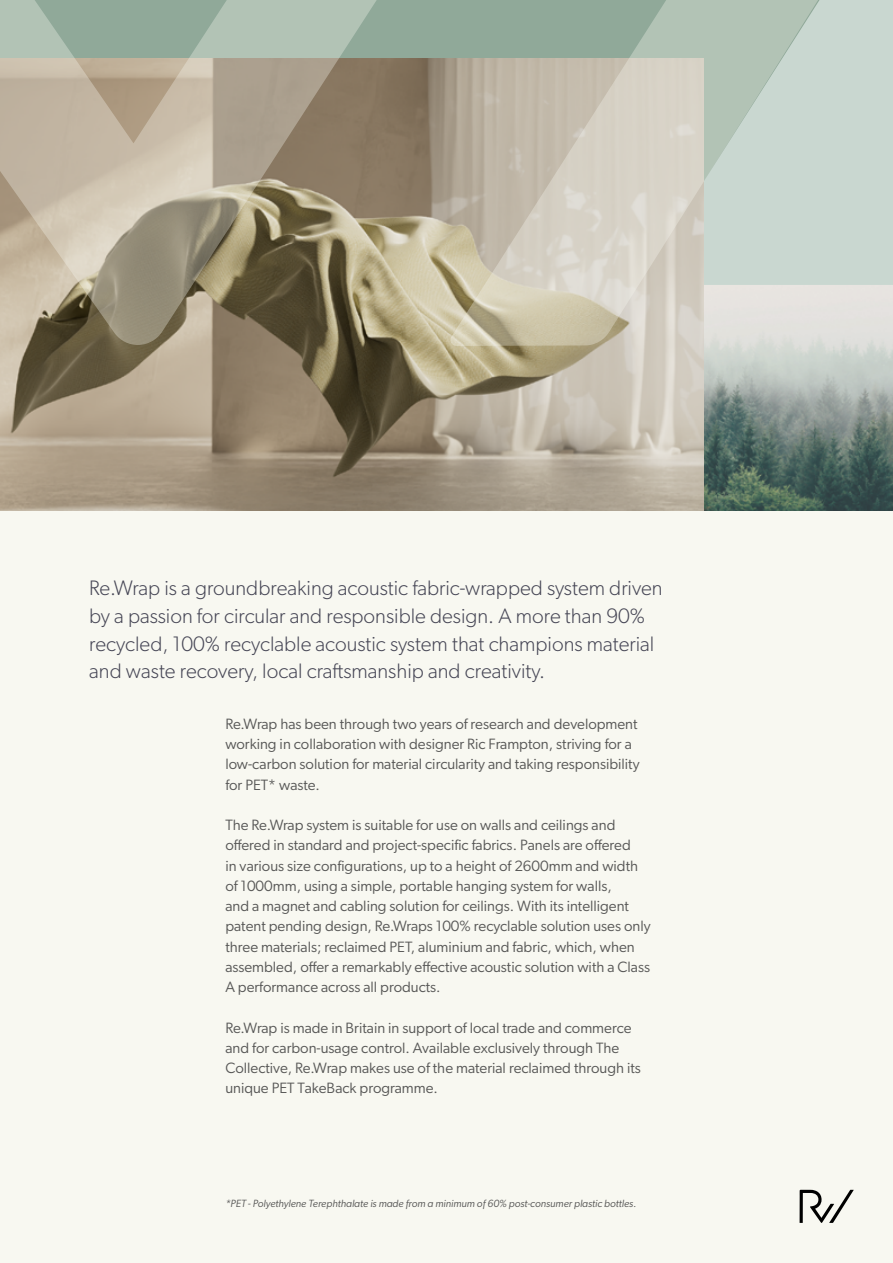
<style>
.page{position:relative;width:893px;height:1263px;background:#fff}
.page>*{position:absolute;margin:0;border:0;box-sizing:border-box;transform-origin:0 0}
.t1{font:300 21px/27.8px "Gibson";color:#464655}
.t2{font:15px/20.2px "Gibson";color:#575756}
.t3{font:italic 10.5px "Gibson";color:#575756}
</style>
<div class="page">
<div style="left:0;top:268px;width:893px;height:995px;background:#f8f8f1"></div>
<img style="left:704px;top:346px;width:189px;height:164px">
<svg style="left:800px;top:1190px;width:54px;height:33px"></svg>
<img style="left:0;top:346px;width:704px;height:165px">
<svg style="left:0;top:0;width:450px;height:346px"></svg>
<svg style="left:450px;top:0;width:443px;height:346px"></svg>
<p class="t1" style="left:89px;top:574px;width:575px">Re.Wrap is a groundbreaking acoustic fabric-wrapped system driven by a passion for circular and responsible design. A more than 90% recycled, 100% recyclable acoustic system that champions material and waste recovery, local craftsmanship and creativity.</p>
<p class="t2" style="left:225px;top:713px;width:416px">Re.Wrap has been through two years of research and development working in collaboration with designer Ric Frampton, striving for a low-carbon solution for material circularity and taking responsibility for PET* waste.</p>
<p class="t2" style="left:225px;top:815px;width:427px">The Re.Wrap system is suitable for use on walls and ceilings and offered in standard and project-specific fabrics. Panels are offered<br>in various size configurations, up to a height of 2600mm and width of 1000mm, using a simple, portable hanging system for walls,<br>and a magnet and cabling solution for ceilings. With its intelligent patent pending design, Re.Wraps 100% recyclable solution uses only three materials; reclaimed PET, aluminium and fabric, which, when assembled, offer a remarkably effective acoustic solution with a Class A performance across all products.</p>
<p class="t2" style="left:225px;top:1017px;width:417px">Re.Wrap is made in Britain in support of local trade and commerce and for carbon-usage control. Available exclusively through The Collective, Re.Wrap makes use of the material reclaimed through its unique PET TakeBack programme.</p>
<p class="t3" style="left:225px;top:1197px;width:412px">*PET - Polyethylene Terephthalate is made from a minimum of 60% post-consumer plastic bottles.</p>
</div>
